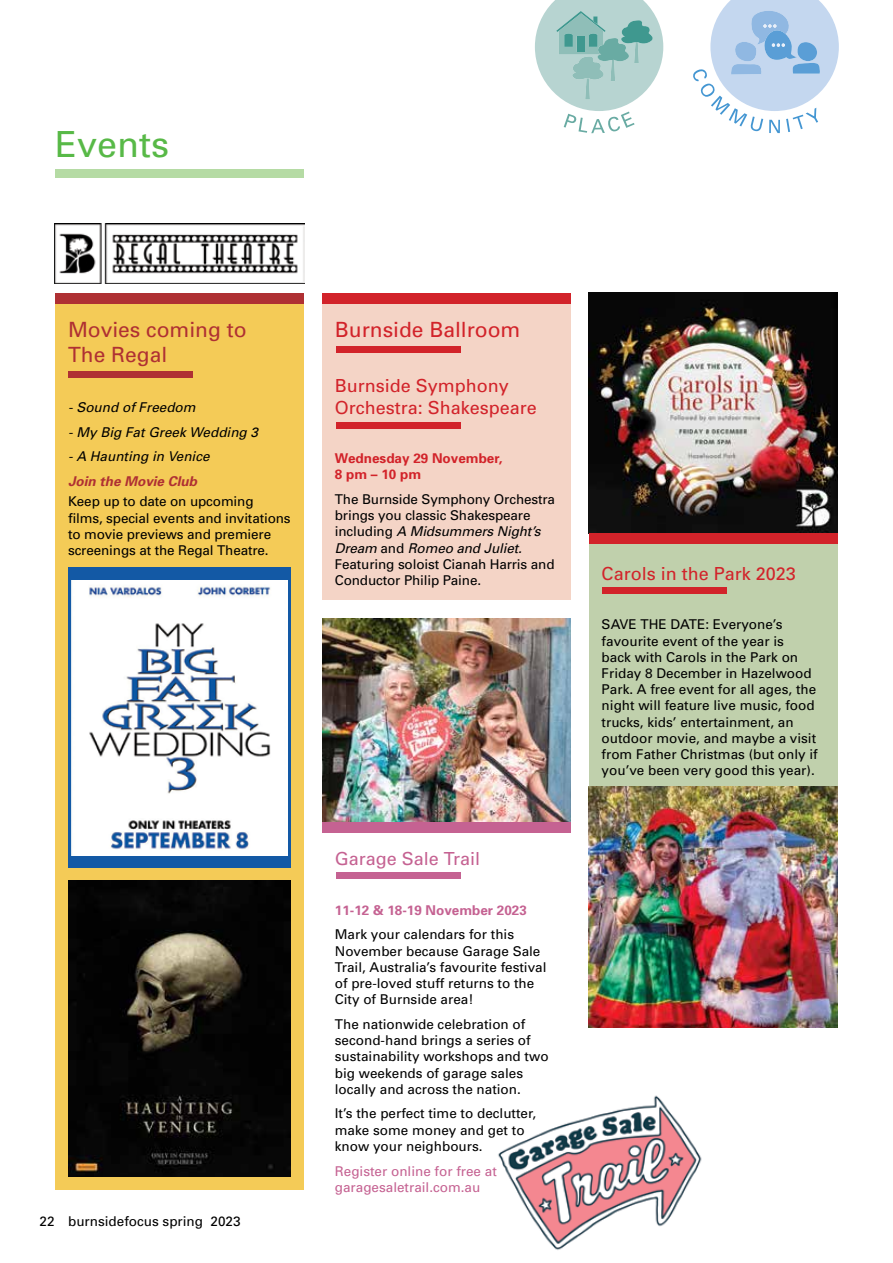
<style>
.page{position:relative;width:893px;height:1263px;background:#fff}
.page>*{position:absolute;margin:0;border:0;box-sizing:border-box;transform-origin:0 0}
.t1{font:36px "Univers";color:#58b947}
.t2{font:21px/25.2px "Univers";color:#af3033}
.t3{font:21px "Univers";color:#d2232a}
.t4{font:18px/21.6px "Univers";color:#d2232a}
.t5{font:18px "Univers";color:#c56292}
.t6{font:13.5px/16.2px "Univers";color:#000}
.t7{font:italic 13.5px "Univers";color:#000}
.t8{font:13.5px/16.2px "Univers";color:#c56292}
.t9{font:700 13.5px/16.2px "Univers";color:#d2232a}
.t10{font:700 13.5px "Univers";color:#c56292}
.t11{font:italic 700 13.5px "Univers";color:#af3033}
.s1{font-style:italic}
</style>
<div class="page">
<div style="left:55px;top:298px;width:249px;height:892px;background:#f4cb57"></div>
<div style="left:55px;top:293px;width:249px;height:10px;background:#af3033"></div>
<div style="left:68px;top:371px;width:125px;height:7px;background:#af3033"></div>
<div style="left:322px;top:303px;width:249px;height:297px;background:#f4d4c6"></div>
<div style="left:336px;top:346px;width:125px;height:6px;background:#d2232a"></div>
<div style="left:336px;top:422px;width:125px;height:7px;background:#d2232a"></div>
<div style="left:589px;top:533px;width:249px;height:255px;background:#c0d0ac"></div>
<div style="left:336px;top:873px;width:124px;height:6px;background:#c56292"></div>
<svg style="left:693px;top:0;width:146px;height:133px"></svg>
<svg style="left:535px;top:0;width:128px;height:133px"></svg>
<img style="left:589px;top:786px;width:249px;height:241px">
<img style="left:589px;top:293px;width:249px;height:240px">
<img style="left:322px;top:619px;width:249px;height:203px">
<div style="left:602px;top:587px;width:124px;height:7px;background:#d2232a"></div>
<div style="left:589px;top:533px;width:249px;height:11px;background:#d2232a"></div>
<img style="left:68px;top:880px;width:223px;height:297px">
<div style="left:68px;top:567px;width:223px;height:300px;background:#1359a5"></div>
<img style="left:72px;top:580px;width:215px;height:275px">
<img style="left:55px;top:223px;width:249px;height:60px">
<img style="left:498px;top:1095px;width:204px;height:155px">
<div style="left:322px;top:822px;width:249px;height:11px;background:#c56292"></div>
<div style="left:55px;top:169px;width:249px;height:8px;background:#b5dba4"></div>
<div style="left:322px;top:293px;width:249px;height:10px;background:#d2232a"></div>
<h1 class="t1" style="left:55px;top:123px;width:116px">Events</h1>
<h2 class="t2" style="left:68px;top:317px;width:180px">Movies coming to<br>The Regal</h2>
<p class="t7" style="left:68px;top:399px;width:129px">- Sound of Freedom</p>
<p class="t7" style="left:68px;top:424px;width:192px">- My Big Fat Greek Wedding 3</p>
<p class="t7" style="left:68px;top:449px;width:143px">- A Haunting in Venice</p>
<p class="t11" style="left:68px;top:473px;width:131px">Join the Movie Club</p>
<p class="t6" style="left:68px;top:494px;width:224px">Keep up to date on upcoming films, special events and invitations to movie previews and premiere screenings at the Regal Theatre.</p>
<h2 class="t3" style="left:335px;top:318px;width:187px">Burnside Ballroom</h2>
<h3 class="t4" style="left:335px;top:375px;width:204px">Burnside Symphony<br>Orchestra: Shakespeare</h3>
<p class="t9" style="left:335px;top:450px;width:169px">Wednesday 29 November,<br>8 pm – 10 pm</p>
<p class="t6" style="left:335px;top:491px;width:222px">The Burnside Symphony Orchestra brings you classic Shakespeare including <span class="s1">A Midsummers Night’s<br>Dream</span> and <span class="s1">Romeo and Juliet.<br></span>Featuring soloist Cianah Harris and<br>Conductor Philip Paine.</p>
<p class="t6" style="left:40px;top:1213px;width:203px">22 burnsidefocus spring 2023</p>
<h3 class="t5" style="left:335px;top:848px;width:147px">Garage Sale Trail</h3>
<p class="t10" style="left:335px;top:902px;width:194px">11-12 &amp; 18-19 November 2023</p>
<p class="t6" style="left:335px;top:927px;width:213px">Mark your calendars for this<br>November because Garage Sale<br>Trail, Australia’s favourite festival of pre-loved stuff returns to the<br>City of Burnside area!</p>
<p class="t6" style="left:335px;top:1016px;width:215px">The nationwide celebration of second-hand brings a series of sustainability workshops and two big weekends of garage sales locally and across the nation.</p>
<p class="t6" style="left:335px;top:1106px;width:203px">It’s the perfect time to declutter, make some money and get to know your neighbours.</p>
<p class="t8" style="left:335px;top:1163px;width:164px">Register online for free at garagesaletrail.com.au</p>
<h3 class="t4" style="left:602px;top:563px;width:196px">Carols in the Park 2023</h3>
<p class="t6" style="left:602px;top:617px;width:218px">SAVE THE DATE: Everyone’s favourite event of the year is<br>back with Carols in the Park on<br>Friday 8 December in Hazelwood<br>Park. A free event for all ages, the night will feature live music, food trucks, kids’ entertainment, an outdoor movie, and maybe a visit from Father Christmas (but only if you’ve been very good this year).</p>
</div>
